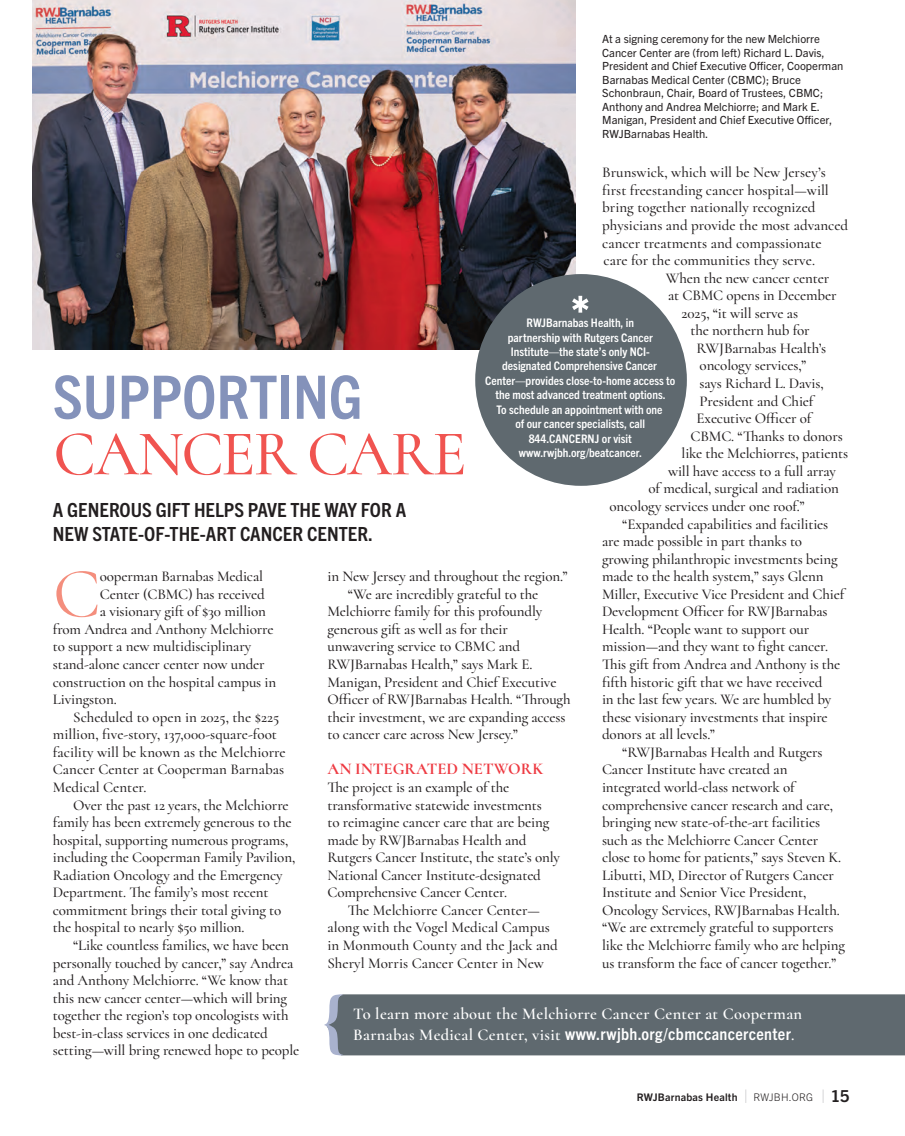
<style>
.page{position:relative;width:905px;height:1136px;background:#fff}
.page>*{position:absolute;margin:0;border:0;box-sizing:border-box;transform-origin:0 0}
.t1{font:71.1px "Cormorant";color:#f48e7d}
.t2{font:500 64.5px "Cormorant";letter-spacing:-.025em;color:#f05450}
.t3{font:700 condensed 60px "Trade Gothic Next LT Pro";color:#8492ba;scale:1.05 1}
.t4{font:700 condensed 19.5px/24px "Trade Gothic Next LT Pro";color:#231f20;scale:1.05 1}
.t5{font:700 condensed 16.5px "Trade Gothic Next LT Pro";letter-spacing:.02em;color:#fff;scale:1.05 1}
.t6{font:600 16.5px "Cormorant";letter-spacing:.02em;color:#fff}
.t7{font:700 16.5px "Cormorant";color:#ee3a42}
.t8{font:500 15px/17.5px "Cormorant";letter-spacing:-.01em;color:#231f20}
.t9{font:700 condensed 11.85px/14.4px "Trade Gothic Next LT Pro";color:#fff;text-align:center;scale:1.05 1}
.t10{font:11.25px/13.5px "Trade Gothic Next LT Pro";color:#231f20}
.t11{font:700 10.5px "Trade Gothic Next LT Pro";letter-spacing:.02em;color:#231f20}
.s1{font-family:"Cormorant";font-weight:600;font-stretch:normal}
.s2{font-weight:300;font-size:17.1px;color:#808285}
.s3{font-weight:300}
.s4{font-size:16.5px}
</style>
<div class="page">
<img style="left:33px;top:0;width:542px;height:349px">
<div style="left:475px;top:274px;width:212px;height:212px;background:#5f696f;border-radius:50%"></div>
<svg style="left:572px;top:296px;width:16px;height:16px"></svg>
<div style="left:324px;top:994px;width:581px;height:61px;background:#5f696f"></div>
<p class="t10" style="left:602px;top:31px;width:243px">At a signing ceremony for the new Melchiorre Cancer Center are (from left) Richard L. Davis, President and Chief Executive Officer, Cooperman Barnabas Medical Center (CBMC); Bruce Schonbraun, Chair, Board of Trustees, CBMC; Anthony and Andrea Melchiorre; and Mark E.<br>Manigan, President and Chief Executive Officer, RWJBarnabas Health.</p>
<p class="t8" style="left:602px;top:164px;width:225px">Brunswick, which will be New Jersey’s</p>
<p class="t8" style="left:602px;top:181px;width:228px">first freestanding cancer hospital—will</p>
<p class="t8" style="left:602px;top:199px;width:215px">bring together nationally recognized</p>
<p class="t8" style="left:602px;top:216px;width:247px">physicians and provide the most advanced</p>
<p class="t8" style="left:602px;top:234px;width:221px">cancer treatments and compassionate</p>
<p class="t8" style="left:603px;top:251px;width:213px">care for the communities they serve.</p>
<p class="t8" style="left:666px;top:269px;width:165px">When the new cancer center</p>
<p class="t8" style="left:668px;top:286px;width:170px">at CBMC opens in December</p>
<p class="t8" style="left:681px;top:304px;width:118px">2025, “it will serve as</p>
<p class="t8" style="left:690px;top:322px;width:121px">the northern hub for</p>
<p class="t8" style="left:696px;top:339px;width:131px">RWJBarnabas Health’s</p>
<p class="t8" style="left:699px;top:357px;width:108px">oncology services,”</p>
<p class="t8" style="left:699px;top:374px;width:126px">says Richard L. Davis,</p>
<p class="t8" style="left:699px;top:392px;width:115px">President and Chief</p>
<p class="t8" style="left:696px;top:409px;width:116px">Executive Officer of</p>
<p class="t8" style="left:690px;top:427px;width:154px">CBMC. “Thanks to donors</p>
<p class="t8" style="left:681px;top:444px;width:168px">like the Melchiorres, patients</p>
<p class="t8" style="left:668px;top:462px;width:169px">will have access to a full array</p>
<p class="t8" style="left:648px;top:479px;width:192px">of medical, surgical and radiation</p>
<p class="t8" style="left:609px;top:497px;width:196px">oncology services under one roof.”</p>
<p class="t8" style="left:622px;top:515px;width:207px">“Expanded capabilities and facilities</p>
<p class="t8" style="left:602px;top:532px;width:202px">are made possible in part thanks to</p>
<p class="t8" style="left:602px;top:550px;width:237px">growing philanthropic investments being</p>
<p class="t8" style="left:602px;top:567px;width:223px">made to the health system,” says Glenn</p>
<p class="t8" style="left:602px;top:585px;width:244px">Miller, Executive Vice President and Chief</p>
<p class="t8" style="left:602px;top:602px;width:227px">Development Officer for RWJBarnabas</p>
<p class="t8" style="left:602px;top:620px;width:209px">Health. “People want to support our</p>
<p class="t8" style="left:602px;top:637px;width:228px">mission—and they want to fight cancer.</p>
<p class="t8" style="left:602px;top:655px;width:240px">This gift from Andrea and Anthony is the</p>
<p class="t8" style="left:602px;top:673px;width:222px">fifth historic gift that we have received</p>
<p class="t8" style="left:602px;top:690px;width:231px">in the last few years. We are humbled by</p>
<p class="t8" style="left:602px;top:708px;width:227px">these visionary investments that inspire</p>
<p class="t8" style="left:602px;top:725px;width:115px">donors at all levels.”</p>
<p class="t8" style="left:622px;top:743px;width:202px">“RWJBarnabas Health and Rutgers</p>
<p class="t8" style="left:602px;top:760px;width:187px">Cancer Institute have created an</p>
<p class="t8" style="left:602px;top:778px;width:194px">integrated world-class network of</p>
<p class="t8" style="left:602px;top:795px;width:233px">comprehensive cancer research and care,</p>
<p class="t8" style="left:602px;top:813px;width:219px">bringing new state-of-the-art facilities</p>
<p class="t8" style="left:602px;top:830px;width:218px">such as the Melchiorre Cancer Center</p>
<p class="t8" style="left:602px;top:848px;width:241px">close to home for patients,” says Steven K.</p>
<p class="t8" style="left:602px;top:866px;width:233px">Libutti, MD, Director of Rutgers Cancer</p>
<p class="t8" style="left:602px;top:883px;width:206px">Institute and Senior Vice President,</p>
<p class="t8" style="left:602px;top:901px;width:239px">Oncology Services, RWJBarnabas Health.</p>
<p class="t8" style="left:602px;top:918px;width:233px">“We are extremely grateful to supporters</p>
<p class="t8" style="left:602px;top:936px;width:244px">like the Melchiorre family who are helping</p>
<p class="t8" style="left:602px;top:953px;width:236px">us transform the face of cancer together.”</p>
<p class="t9" style="left:485px;top:315px;width:183px">RWJBarnabas Health, in<br>partnership with Rutgers Cancer<br>Institute—the state’s only NCI&shy;designated Comprehensive Cancer<br>Center—provides close-to-home access to the most advanced treatment options.<br>To schedule an appointment with one<br>of our cancer specialists, call<br>844.CANCERNJ or visit www.rwjbh.org/beatcancer.</p>
<h3 class="t3" style="left:53px;top:356px;width:296px">SUPPORTING</h3>
<h2 class="t2" style="left:53px;top:414px;width:415px">CANCER CARE</h2>
<h3 class="t4" style="left:53px;top:496px;width:338px">A GENEROUS GIFT HELPS PAVE THE WAY FOR A<br>NEW STATE-OF-THE-ART CANCER CENTER.</h3>
<p class="t8" style="left:327px;top:567px;width:242px">in New Jersey and throughout the region.”</p>
<p class="t8" style="left:348px;top:585px;width:192px">“We are incredibly grateful to the</p>
<p class="t8" style="left:327px;top:602px;width:216px">Melchiorre family for this profoundly</p>
<p class="t8" style="left:327px;top:620px;width:182px">generous gift as well as for their</p>
<p class="t8" style="left:327px;top:637px;width:194px">unwavering service to CBMC and</p>
<p class="t8" style="left:327px;top:655px;width:206px">RWJBarnabas Health,” says Mark E.</p>
<p class="t8" style="left:327px;top:673px;width:230px">Manigan, President and Chief Executive</p>
<p class="t8" style="left:327px;top:690px;width:245px">Officer of RWJBarnabas Health. “Through</p>
<p class="t8" style="left:327px;top:708px;width:239px">their investment, we are expanding access</p>
<p class="t8" style="left:327px;top:725px;width:192px">to cancer care across New Jersey.”</p>
<p class="t7" style="left:327px;top:758px;width:217px">AN INTEGRATED NETWORK</p>
<p class="t8" style="left:327px;top:778px;width:234px">The project is an example of the transformative statewide investments<br>to reimagine cancer care that are being made by RWJBarnabas Health and Rutgers Cancer Institute, the state’s only National Cancer Institute-designated Comprehensive Cancer Center.</p>
<p class="t8" style="left:327px;top:901px;width:232px;text-indent:20px">The Melchiorre Cancer Center— along with the Vogel Medical Campus in Monmouth County and the Jack and Sheryl Morris Cancer Center in New</p>
<h1 class="t1" style="left:53px;top:550px;width:49px">C</h1>
<p class="t8" style="left:100px;top:567px;width:165px">ooperman Barnabas Medical</p>
<p class="t8" style="left:100px;top:585px;width:167px">Center (CBMC) has received</p>
<p class="t8" style="left:100px;top:602px;width:168px">a visionary gift of $30 million</p>
<p class="t8" style="left:53px;top:620px;width:222px">from Andrea and Anthony Melchiorre</p>
<p class="t8" style="left:53px;top:637px;width:200px">to support a new multidisciplinary</p>
<p class="t8" style="left:53px;top:655px;width:213px">stand-alone cancer center now under</p>
<p class="t8" style="left:53px;top:673px;width:225px">construction on the hospital campus in</p>
<p class="t8" style="left:53px;top:690px;width:65px">Livingston.</p>
<p class="t8" style="left:73px;top:708px;width:208px">Scheduled to open in 2025, the $225</p>
<p class="t8" style="left:53px;top:725px;width:225px">million, five-story, 137,000-square-foot</p>
<p class="t8" style="left:53px;top:743px;width:234px">facility will be known as the Melchiorre</p>
<p class="t8" style="left:53px;top:760px;width:233px">Cancer Center at Cooperman Barnabas</p>
<p class="t8" style="left:53px;top:778px;width:95px">Medical Center.</p>
<p class="t8" style="left:73px;top:795px;width:217px">Over the past 12 years, the Melchiorre</p>
<p class="t8" style="left:53px;top:813px;width:240px">family has been extremely generous to the</p>
<p class="t8" style="left:53px;top:830px;width:237px">hospital, supporting numerous programs,</p>
<p class="t8" style="left:53px;top:848px;width:244px">including the Cooperman Family Pavilion,</p>
<p class="t8" style="left:53px;top:866px;width:231px">Radiation Oncology and the Emergency</p>
<p class="t8" style="left:53px;top:883px;width:217px">Department. The family’s most recent</p>
<p class="t8" style="left:53px;top:901px;width:230px">commitment brings their total giving to</p>
<p class="t8" style="left:53px;top:918px;width:193px">the hospital to nearly $50 million.</p>
<p class="t8" style="left:73px;top:936px;width:217px">“Like countless families, we have been</p>
<p class="t8" style="left:53px;top:953px;width:242px">personally touched by cancer,” say Andrea</p>
<p class="t8" style="left:53px;top:971px;width:237px">and Anthony Melchiorre. “We know that</p>
<p class="t8" style="left:53px;top:988px;width:236px">this new cancer center—which will bring</p>
<p class="t8" style="left:53px;top:1006px;width:237px">together the region’s top oncologists with</p>
<p class="t8" style="left:53px;top:1024px;width:216px">best-in-class services in one dedicated</p>
<p class="t8" style="left:53px;top:1041px;width:248px">setting—will bring renewed hope to people</p>
<p class="t6" style="left:353px;top:1003px;width:450px">To learn more about the Melchiorre Cancer Center at Cooperman</p>
<p class="t5" style="left:353px;top:1022px;width:422px"><span class="s1">Barnabas Medical Center, visit</span> www.rwjbh.org/cbmccancercenter<span class="s1">.</span></p>
<p class="t11" style="left:637px;top:1089px;width:214px">RWJBarnabas Health <span class="s2">|</span> <span class="s3">RWJBH.ORG</span> <span class="s2">|</span> <span class="s4">15</span></p>
</div>
